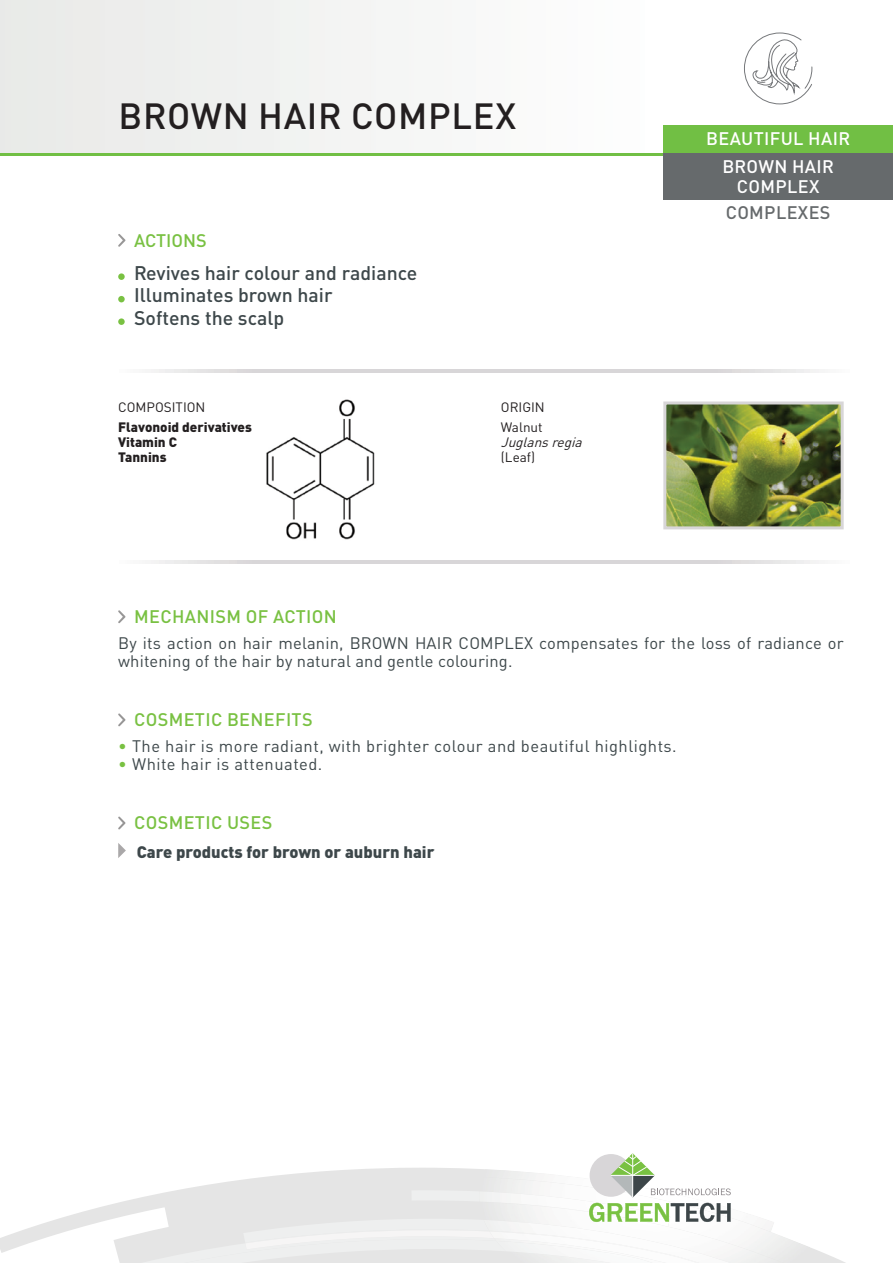
<style>
.page{position:relative;width:893px;height:1263px;background:#fff}
.page>*{position:absolute;margin:0;border:0;box-sizing:border-box;transform-origin:0 0}
.t1{font:500 36px "DIN Pro";letter-spacing:.02em;color:#231f20}
.t2{font:500 19.5px "DIN Pro";color:#3d474a}
.t3{font:500 18px "DIN Pro";letter-spacing:.02em;color:#79c142}
.t4{font:500 18px "DIN Pro";letter-spacing:.02em;color:#fff}
.t5{font:500 18px "DIN Pro";letter-spacing:.02em;color:#666a6c}
.t6{font:500 18px "DIN Pro";color:#79c142}
.t7{font:16.5px/18px "DIN Pro";letter-spacing:.01em;color:#3d474a}
.t8{font:16.5px "DIN Pro";letter-spacing:.03em;color:#3d474a}
.t9{font:900 16.5px "DIN Pro";color:#3d474a}
.t10{font:900 13.5px "DIN Pro";color:#231f20}
.t11{font:13.5px "DIN Pro";color:#231f20}
.t12{font:italic 13.5px "DIN Pro";color:#231f20}
.s1{color:#79c142}
</style>
<div class="page">
<svg style="left:0;top:1223px;width:45px;height:30px"></svg>
<svg style="left:810px;top:1247px;width:36px;height:16px"></svg>
<div style="left:731px;top:1220px;width:37px;height:43px;background:#f6f5f5"></div>
<svg style="left:45px;top:1153px;width:686px;height:110px"></svg>
<div style="left:0;top:0;width:664px;height:155px;background:#f3f4f3"></div>
<div style="left:664px;top:125px;width:229px;height:28px;background:#71bf44"></div>
<hr style="left:0;top:153px;width:664px;height:3px;background:#71bf44">
<div style="left:664px;top:153px;width:229px;height:47px;background:#666a6c"></div>
<svg style="left:744px;top:32px;width:69px;height:73px"></svg>
<img style="left:667px;top:405px;width:173px;height:120px">
<div style="left:663px;top:401px;width:181px;height:128px;border:3px solid #d8d6d8"></div>
<svg style="left:118px;top:234px;width:8px;height:13px"></svg>
<svg style="left:118px;top:610px;width:8px;height:13px"></svg>
<svg style="left:118px;top:713px;width:8px;height:13px"></svg>
<svg style="left:118px;top:816px;width:8px;height:13px"></svg>
<svg style="left:118px;top:843px;width:8px;height:15px"></svg>
<div style="left:118px;top:273px;width:7px;height:7px;background:#79c142;border-radius:50%"></div>
<div style="left:118px;top:296px;width:7px;height:6px;background:#79c142;border-radius:50%"></div>
<div style="left:118px;top:318px;width:7px;height:7px;background:#79c142;border-radius:50%"></div>
<svg style="left:151px;top:370px;width:668px;height:3px"></svg>
<svg style="left:151px;top:560px;width:668px;height:3px"></svg>
<img style="left:266px;top:399px;width:109px;height:141px">
<p class="t1" style="left:119px;top:87px;width:399px">BROWN HAIR COMPLEX</p>
<p class="t6" style="left:134px;top:226px;width:74px">ACTIONS</p>
<p class="t2" style="left:134px;top:257px;width:285px">Revives hair colour and radiance</p>
<p class="t2" style="left:134px;top:280px;width:200px">Illuminates brown hair</p>
<p class="t2" style="left:134px;top:302px;width:152px">Softens the scalp</p>
<p class="t11" style="left:118px;top:398px;width:89px">COMPOSITION</p>
<p class="t10" style="left:118px;top:415px;width:135px">Flavonoid derivatives</p>
<p class="t10" style="left:118px;top:430px;width:60px">Vitamin C</p>
<p class="t10" style="left:118px;top:445px;width:50px">Tannins</p>
<p class="t11" style="left:501px;top:398px;width:45px">ORIGIN</p>
<p class="t11" style="left:501px;top:418px;width:43px">Walnut</p>
<p class="t12" style="left:501px;top:433px;width:87px">Juglansregia</p>
<p class="t11" style="left:501px;top:448px;width:36px">(Leaf)</p>
<p class="t4" style="left:706px;top:124px;width:145px">BEAUTIFUL HAIR</p>
<p class="t4" style="left:722px;top:152px;width:113px">BROWN HAIR</p>
<p class="t4" style="left:737px;top:172px;width:84px">COMPLEX</p>
<p class="t5" style="left:726px;top:198px;width:106px">COMPLEXES</p>
<p class="t3" style="left:134px;top:602px;width:204px">MECHANISM OF ACTION</p>
<p class="t7" style="left:118px;top:633px;width:727px">By its action on hair melanin, BROWN HAIR COMPLEX compensates for the loss of radiance or whitening of the hair by natural and gentle colouring.</p>
<p class="t3" style="left:134px;top:705px;width:180px">COSMETIC BENEFITS</p>
<p class="t8" style="left:118px;top:735px;width:560px"><span class="s1">•</span> The hair is more radiant, with brighter colour and beautiful highlights.</p>
<p class="t8" style="left:118px;top:753px;width:206px"><span class="s1">•</span> White hair is attenuated.</p>
<p class="t3" style="left:134px;top:808px;width:140px">COSMETIC USES</p>
<p class="t9" style="left:137px;top:838px;width:299px">Care products for brown or auburn hair</p>
</div>
